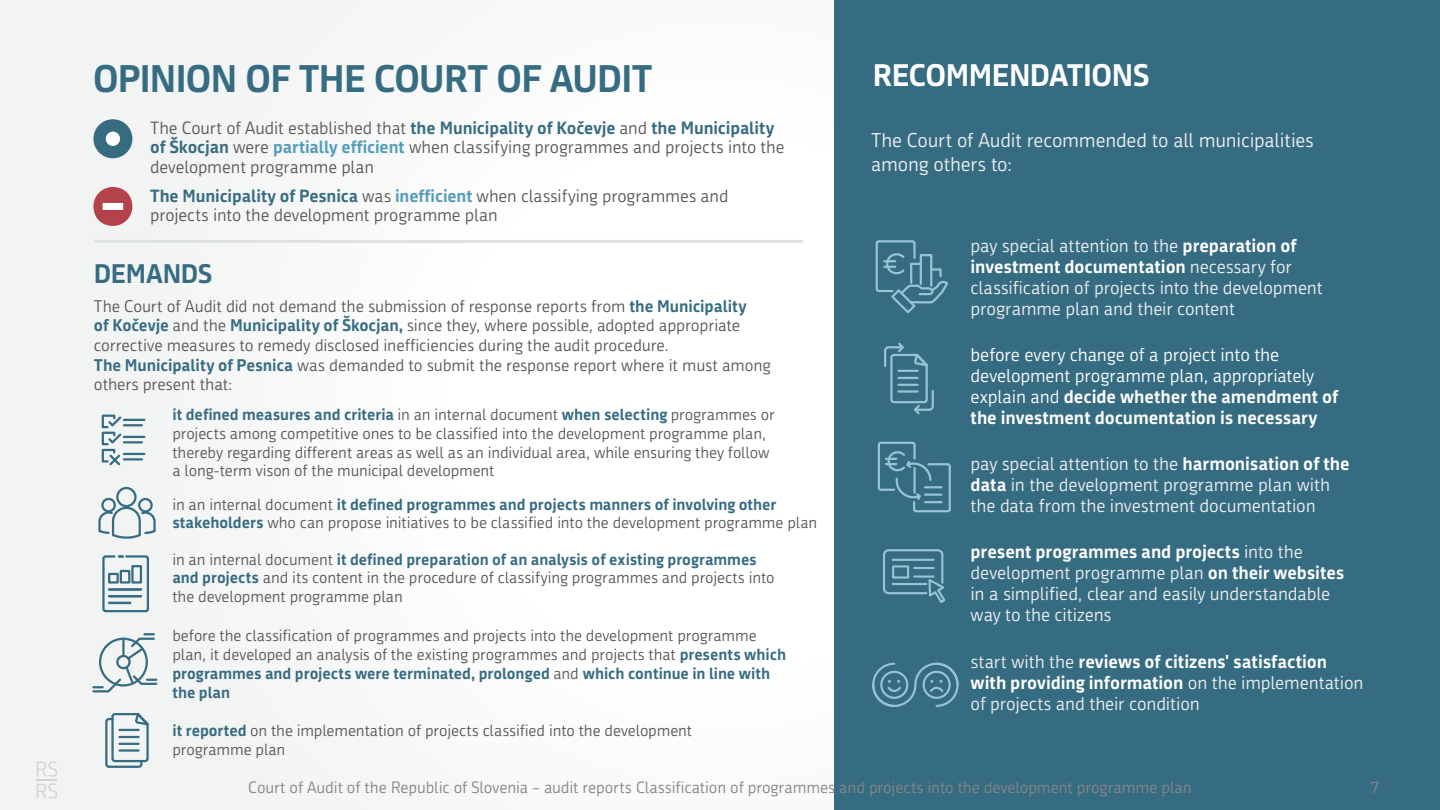
<style>
.page{position:relative;width:1440px;height:810px;background:#fafafa}
.page>*{position:absolute;margin:0;border:0;box-sizing:border-box;transform-origin:0 0}
.t1{font:700 37.5px "Republika";letter-spacing:-.015em;color:#366c82}
.t2{font:700 30.45px "Republika";letter-spacing:-.02em;color:#fff}
.t3{font:700 26.25px "Republika";letter-spacing:-.01em;color:#366c82}
.t4{font:19.5px/24px "Republika";letter-spacing:-.01em;color:#efefef}
.t5{font:18px/21px "Republika";letter-spacing:-.01em;color:#efefef}
.t6{font:18px/21px "Republika";letter-spacing:-.01em;color:#fff}
.t7{font:17.25px/19.5px "Republika";letter-spacing:-.005em;color:#58595b}
.t8{font:16.5px/19.5px "Republika";letter-spacing:-.01em;color:#58595b}
.t9{font:15.98px "Republika";letter-spacing:-.005em;color:#868686}
.t10{font:15.75px/18.8px "Republika";letter-spacing:-.005em;color:#58595b}
.s1{font-weight:700;color:#366c82}
.s2{font-weight:700;color:#519dba}
.s3{font-weight:700;color:#fff}
.s4{font-weight:700}
</style>
<div class="page">
<div style="left:834px;top:0;width:606px;height:810px;background:#366c82"></div>
<svg style="left:37px;top:761px;width:20px;height:16px"></svg>
<hr style="left:37px;top:779px;width:20px;height:2px;background:#868686">
<svg style="left:37px;top:783px;width:20px;height:16px"></svg>
<svg style="left:93px;top:186px;width:40px;height:40px"></svg>
<svg style="left:93px;top:119px;width:39px;height:39px"></svg>
<hr style="left:124px;top:436px;width:20px;height:2px;background:#366c82">
<hr style="left:124px;top:453px;width:20px;height:2px;background:#366c82">
<hr style="left:124px;top:419px;width:20px;height:2px;background:#366c82">
<svg style="left:101px;top:414px;width:41px;height:52px"></svg>
<div style="left:116px;top:487px;width:21px;height:20px;border:2px solid #366c82;border-radius:50%"></div>
<div style="left:101px;top:498px;width:15px;height:14px;border:2px solid #366c82;border-radius:50%"></div>
<div style="left:138px;top:498px;width:15px;height:15px;border:2px solid #366c82;border-radius:50%"></div>
<svg style="left:98px;top:506px;width:58px;height:33px"></svg>
<svg style="left:92px;top:633px;width:66px;height:60px"></svg>
<div style="left:102px;top:555px;width:47px;height:57px;border:2px solid #366c82;border-radius:2px"></div>
<svg style="left:119px;top:555px;width:4px;height:3px"></svg>
<div style="left:108px;top:573px;width:11px;height:11px;border:2px solid #366c82"></div>
<div style="left:120px;top:570px;width:10px;height:14px;border:2px solid #366c82"></div>
<div style="left:131px;top:565px;width:11px;height:19px;border:2px solid #366c82"></div>
<hr style="left:109px;top:588px;width:32px;height:3px;background:#366c82">
<hr style="left:109px;top:595px;width:32px;height:2px;background:#366c82">
<hr style="left:109px;top:602px;width:21px;height:2px;background:#366c82">
<svg style="left:883px;top:549px;width:63px;height:54px"></svg>
<hr style="left:893px;top:559px;width:41px;height:2px;background:#98c4d5">
<hr style="left:914px;top:567px;width:20px;height:2px;background:#98c4d5">
<hr style="left:914px;top:575px;width:20px;height:3px;background:#98c4d5">
<hr style="left:893px;top:583px;width:33px;height:2px;background:#98c4d5">
<div style="left:892px;top:565px;width:17px;height:14px;border:2px solid #98c4d5"></div>
<svg style="left:875px;top:240px;width:73px;height:74px"></svg>
<svg style="left:877px;top:441px;width:74px;height:72px"></svg>
<hr style="left:913px;top:468px;width:3px;height:25px;background:#98c4d5">
<svg style="left:872px;top:662px;width:87px;height:45px"></svg>
<svg style="left:884px;top:342px;width:50px;height:73px"></svg>
<svg style="left:105px;top:713px;width:44px;height:55px"></svg>
<hr style="left:94px;top:240px;width:709px;height:3px;background:#dee1e2">
<h1 class="t1" style="left:93px;top:57px;width:561px">OPINION OF THE COURT OF AUDIT</h1>
<p class="t7" style="left:150px;top:118px;width:636px">The Court of Audit established that <span class="s1">the Municipality of Kočevje</span> and <span class="s1">the Municipality of Škocjan</span> were <span class="s2">partially efficient</span> when classifying programmes and projects into the development programme plan</p>
<p class="t7" style="left:150px;top:186px;width:580px"><span class="s1">The Municipality of Pesnica</span> was <span class="s2">inefficient</span> when classifying programmes and projects into the development programme plan</p>
<h3 class="t3" style="left:94px;top:258px;width:120px">DEMANDS</h3>
<p class="t8" style="left:94px;top:297px;width:678px">The Court of Audit did not demand the submission of response reports from <span class="s1">the Municipality<br>of Kočevje</span> and the <span class="s1">Municipality of Škocjan,</span> since they, where possible, adopted appropriate corrective measures to remedy disclosed inefficiencies during the audit procedure.<br><span class="s1">The Municipality of Pesnica</span> was demanded to submit the response report where it must among others present that:</p>
<p class="t10" style="left:172px;top:405px;width:604px"><span class="s1">it defined measures and criteria</span> in an internal document <span class="s1">when selecting</span> programmes or projects among competitive ones to be classified into the development programme plan, thereby regarding different areas as well as an individual area, while ensuring they follow a long-term vison of the municipal development</p>
<p class="t10" style="left:172px;top:495px;width:646px">in an internal document <span class="s1">it defined programmes and projects manners of involving other stakeholders</span> who can propose initiatives to be classified into the development programme plan</p>
<p class="t10" style="left:172px;top:550px;width:604px">in an internal document <span class="s1">it defined preparation of an analysis of existing programmes and projects</span> and its content in the procedure of classifying programmes and projects into the development programme plan</p>
<p class="t10" style="left:172px;top:627px;width:615px">before the classification of programmes and projects into the development programme plan, it developed an analysis of the existing programmes and projects that <span class="s1">presents which programmes and projects were terminated, prolonged</span> and <span class="s1">which continue in line with the plan</span></p>
<p class="t10" style="left:172px;top:722px;width:521px"><span class="s1">it reported</span> on the implementation of projects classified into the development programme plan</p>
<h2 class="t2" style="left:873px;top:58px;width:278px">RECOMMENDATIONS</h2>
<p class="t4" style="left:871px;top:129px;width:444px">The Court of Audit recommended to all municipalities among others to:</p>
<p class="t5" style="left:971px;top:236px;width:354px">pay special attention to the <span class="s3">preparation of investment documentation</span> necessary for classification of projects into the development programme plan and their content</p>
<p class="t6" style="left:971px;top:344px;width:369px">before every change of a project into the development programme plan, appropriately explain and <span class="s4">decide whether the amendment of the investment documentation is necessary</span></p>
<p class="t5" style="left:971px;top:453px;width:381px">pay special attention to the <span class="s3">harmonisation of the data</span> in the development programme plan with the data from the investment documentation</p>
<p class="t5" style="left:971px;top:541px;width:375px"><span class="s3">present programmes and projects</span> into the development programme plan <span class="s3">on their websites </span>in a simplified, clear and easily understandable way to the citizens</p>
<p class="t5" style="left:971px;top:651px;width:394px">start with the <span class="s3">reviews of citizens' satisfaction with providing information</span> on the implementation of projects and their condition</p>
<p class="t9" style="left:248px;top:778px;width:945px">Court of Audit of the Republic of Slovenia – audit reports Classification of programmes and projects into the development programme plan</p>
<p class="t9" style="left:1371px;top:778px;width:9px">7</p>
</div>
